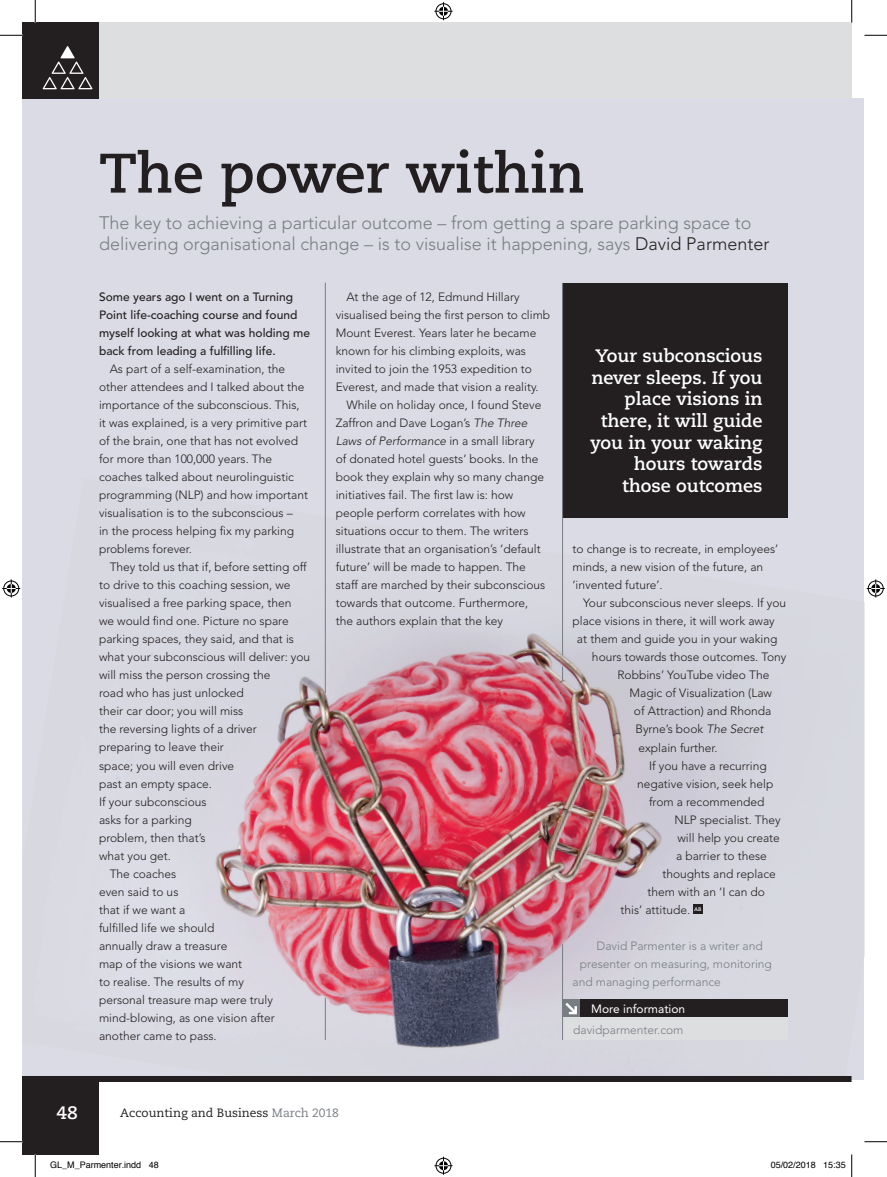
<style>
.page{position:relative;width:887px;height:1177px;background:#fff}
.page>*{position:absolute;margin:0;border:0;box-sizing:border-box;transform-origin:0 0}
.t1{font:700 55.5px "Caecilia";color:#231f20}
.t2{font:300 18px/21.6px "Avenir LT Std";color:#787d83}
.t3{font:700 18px/21.6px "Caecilia";color:#fff;text-align:right}
.t4{font:300 12px/18px "Avenir LT Std";color:#231f20}
.t5{font:500 12px/18px "Avenir LT Std";color:#231f20}
.t6{font:300 12px "Avenir LT Std";color:#787d83}
.t7{font:italic 300 12px "Avenir LT Std";color:#231f20}
.t8{font:12px "Caecilia";color:#231f20}
.t9{font:12px "Avenir LT Std";color:#fff}
.t10{font:9px "Helvetica";color:#000}
.t11{font:700 5.25px "Caecilia";color:#fff}
.s1{color:#231f20}
.s2{font-style:italic}
.s3{font-style:normal}
.s4{color:#787d83}
</style>
<div class="page">
<div style="left:22px;top:98px;width:842px;height:981px;background:#dadbe4"></div>
<img style="left:116px;top:478px;width:736px;height:601px">
<div style="left:562px;top:999px;width:19px;height:18px;background:#787d83"></div>
<svg style="left:565px;top:1003px;width:12px;height:10px"></svg>
<div style="left:580px;top:999px;width:208px;height:18px;background:#231f20"></div>
<div style="left:562px;top:1017px;width:226px;height:22px;background:#dddee0"></div>
<div style="left:693px;top:904px;width:9px;height:9px;background:#231f20"></div>
<div style="left:562px;top:283px;width:226px;height:234px;background:#231f20"></div>
<hr style="left:325px;top:283px;width:1px;height:410px;background:#787d83">
<hr style="left:325px;top:997px;width:1px;height:42px;background:#787d83">
<hr style="left:562px;top:283px;width:1px;height:372px;background:#787d83">
<svg style="left:562px;top:666px;width:1px;height:14px"></svg>
<hr style="left:562px;top:943px;width:1px;height:96px;background:#787d83">
<div style="left:22px;top:1075px;width:77px;height:79px;background:#231f20"></div>
<div style="left:22px;top:1075px;width:829px;height:6px;background:#231f20"></div>
<div style="left:22px;top:22px;width:829px;height:77px;background:#dddee0"></div>
<div style="left:22px;top:22px;width:77px;height:77px;background:#231f20"></div>
<svg style="left:43px;top:46px;width:49px;height:43px"></svg>
<hr style="left:34px;top:0;width:2px;height:23px;background:#fff">
<svg style="left:0;top:35px;width:22px;height:1px"></svg>
<svg style="left:864px;top:35px;width:23px;height:1px"></svg>
<svg style="left:0;top:1141px;width:22px;height:1px"></svg>
<svg style="left:864px;top:1141px;width:23px;height:1px"></svg>
<svg style="left:35px;top:0;width:1px;height:23px"></svg>
<svg style="left:35px;top:1154px;width:1px;height:22px"></svg>
<svg style="left:851px;top:0;width:1px;height:23px"></svg>
<svg style="left:434px;top:2px;width:18px;height:18px"></svg>
<svg style="left:434px;top:1156px;width:18px;height:18px"></svg>
<svg style="left:2px;top:579px;width:18px;height:18px"></svg>
<svg style="left:867px;top:579px;width:18px;height:18px"></svg>
<svg style="left:851px;top:1154px;width:1px;height:22px"></svg>
<h1 class="t1" style="left:99px;top:140px;width:487px">The power within</h1>
<h2 class="t2" style="left:99px;top:212px;width:672px">The key to achieving a particular outcome – from getting a spare parking space to delivering organisational change – is to visualise it happening, says <span class="s1">David Parmenter</span></h2>
<p class="t5" style="left:99px;top:288px;width:212px">Some years ago I went on a Turning Point life-coaching course and found myself looking at what was holding me back from leading a fulfilling life.</p>
<p class="t4" style="left:99px;top:360px;width:211px;text-indent:11px">As part of a self-examination, the other attendees and I talked about the importance of the subconscious. This, it was explained, is a very primitive part of the brain, one that has not evolved for more than 100,000 years. The coaches talked about neurolinguistic programming (NLP) and how important visualisation is to the subconscious –<br>in the process helping fix my parking problems forever.</p>
<p class="t4" style="left:110px;top:558px;width:199px">They told us that if, before setting off</p>
<p class="t4" style="left:99px;top:576px;width:193px">to drive to this coaching session, we</p>
<p class="t4" style="left:99px;top:594px;width:194px">visualised a free parking space, then</p>
<p class="t4" style="left:99px;top:612px;width:191px">we would find one. Picture no spare</p>
<p class="t4" style="left:99px;top:630px;width:196px">parking spaces, they said, and that is</p>
<p class="t4" style="left:99px;top:648px;width:213px">what your subconscious will deliver: you</p>
<p class="t4" style="left:99px;top:666px;width:173px">will miss the person crossing the</p>
<p class="t4" style="left:99px;top:684px;width:146px">road who has just unlocked</p>
<p class="t4" style="left:99px;top:702px;width:146px">their car door; you will miss</p>
<p class="t4" style="left:99px;top:720px;width:159px">the reversing lights of a driver</p>
<p class="t4" style="left:99px;top:738px;width:126px">preparing to leave their</p>
<p class="t4" style="left:99px;top:756px;width:137px">space; you will even drive</p>
<p class="t4" style="left:99px;top:774px;width:114px">past an empty space.</p>
<p class="t4" style="left:99px;top:792px;width:109px">If your subconscious</p>
<p class="t4" style="left:99px;top:810px;width:94px">asks for a parking</p>
<p class="t4" style="left:99px;top:828px;width:108px">problem, then that’s</p>
<p class="t4" style="left:99px;top:846px;width:74px">what you get.</p>
<p class="t4" style="left:110px;top:864px;width:68px">The coaches</p>
<p class="t4" style="left:99px;top:882px;width:81px">even said to us</p>
<p class="t4" style="left:99px;top:900px;width:88px">that if we want a</p>
<p class="t4" style="left:99px;top:918px;width:117px">fulfilled life we should</p>
<p class="t4" style="left:99px;top:936px;width:130px">annually draw a treasure</p>
<p class="t4" style="left:99px;top:954px;width:145px">map of the visions we want</p>
<p class="t4" style="left:99px;top:972px;width:146px">to realise. The results of my</p>
<p class="t4" style="left:99px;top:990px;width:175px">personal treasure map were truly</p>
<p class="t4" style="left:99px;top:1008px;width:177px">mind-blowing, as one vision after</p>
<p class="t4" style="left:99px;top:1026px;width:119px">another came to pass.</p>
<p class="t4" style="left:346px;top:287px;width:175px">At the age of 12, Edmund Hillary</p>
<p class="t4" style="left:336px;top:305px;width:216px">visualised being the first person to climb</p>
<p class="t4" style="left:336px;top:323px;width:202px">Mount Everest. Years later he became</p>
<p class="t4" style="left:336px;top:341px;width:192px">known for his climbing exploits, was</p>
<p class="t4" style="left:336px;top:359px;width:198px">invited to join the 1953 expedition to</p>
<p class="t4" style="left:336px;top:377px;width:204px">Everest, and made that vision a reality.</p>
<p class="t4" style="left:346px;top:395px;width:197px">While on holiday once, I found Steve</p>
<p class="t4" style="left:336px;top:413px;width:193px">Zaffron and Dave Logan’s <span class="s2">The Three</span></p>
<p class="t7" style="left:336px;top:433px;width:200px">Laws of Performance <span class="s3">in a small library</span></p>
<p class="t4" style="left:336px;top:449px;width:204px">of donated hotel guests’ books. In the</p>
<p class="t4" style="left:336px;top:467px;width:210px">book they explain why so many change</p>
<p class="t4" style="left:336px;top:485px;width:179px">initiatives fail. The first law is: how</p>
<p class="t4" style="left:336px;top:503px;width:191px">people perform correlates with how</p>
<p class="t4" style="left:336px;top:522px;width:194px">situations occur to them. The writers</p>
<p class="t4" style="left:336px;top:540px;width:206px">illustrate that an organisation’s ‘default</p>
<p class="t4" style="left:336px;top:558px;width:192px">future’ will be made to happen. The</p>
<p class="t4" style="left:336px;top:576px;width:211px">staff are marched by their subconscious</p>
<p class="t4" style="left:336px;top:594px;width:194px">towards that outcome. Furthermore,</p>
<p class="t4" style="left:336px;top:612px;width:169px">the authors explain that the key</p>
<h2 class="t3" style="left:590px;top:345px;width:174px">Your subconscious never sleeps. If you place visions in there, it will guide you in your waking hours towards those outcomes</h2>
<p class="t4" style="left:572px;top:540px;width:207px">to change is to recreate, in employees’ minds, a new vision of the future, an ‘invented future’.</p>
<p class="t4" style="left:583px;top:594px;width:205px">Your subconscious never sleeps. If you</p>
<p class="t4" style="left:572px;top:612px;width:204px">place visions in there, it will work away</p>
<p class="t4" style="left:577px;top:630px;width:202px">at them and guide you in your waking</p>
<p class="t4" style="left:592px;top:648px;width:196px">hours towards those outcomes. Tony</p>
<p class="t4" style="left:617px;top:666px;width:153px">Robbins’ YouTube video The</p>
<p class="t4" style="left:629px;top:684px;width:144px">Magic of Visualization (Law</p>
<p class="t4" style="left:634px;top:702px;width:139px">of Attraction) and Rhonda</p>
<p class="t4" style="left:635px;top:720px;width:129px">Byrne’s book <span class="s2">The Secret</span></p>
<p class="t4" style="left:638px;top:738px;width:81px">explain further.</p>
<p class="t4" style="left:649px;top:756px;width:119px">If you have a recurring</p>
<p class="t4" style="left:637px;top:774px;width:138px">negative vision, seek help</p>
<p class="t4" style="left:649px;top:792px;width:117px">from a recommended</p>
<p class="t4" style="left:674px;top:810px;width:108px">NLP specialist. They</p>
<p class="t4" style="left:677px;top:828px;width:104px">will help you create</p>
<p class="t4" style="left:676px;top:846px;width:92px">a barrier to these</p>
<p class="t4" style="left:662px;top:864px;width:115px">thoughts and replace</p>
<p class="t4" style="left:647px;top:882px;width:119px">them with an ‘I can do</p>
<p class="t4" style="left:620px;top:900px;width:71px">this’ attitude.</p>
<p class="t11" style="left:694px;top:906px;width:9px">AB</p>
<p class="t6" style="left:596px;top:938px;width:168px">David Parmenter is a writer and</p>
<p class="t6" style="left:580px;top:956px;width:193px">presenter on measuring, monitoring</p>
<p class="t6" style="left:572px;top:974px;width:150px">and managing performance</p>
<p class="t9" style="left:591px;top:1001px;width:96px">More information</p>
<p class="t6" style="left:573px;top:1021px;width:112px">davidparmenter.com</p>
<h2 class="t3" style="left:56px;top:1101px;width:23px">48</h2>
<p class="t8" style="left:120px;top:1105px;width:220px">Accounting and Business <span class="s4">March 2018</span></p>
<p class="t10" style="left:50px;top:1157px;width:110px">GL_M_Parmenter.indd 48</p>
<p class="t10" style="left:771px;top:1157px;width:77px">05/02/2018 15:35</p>
</div>
